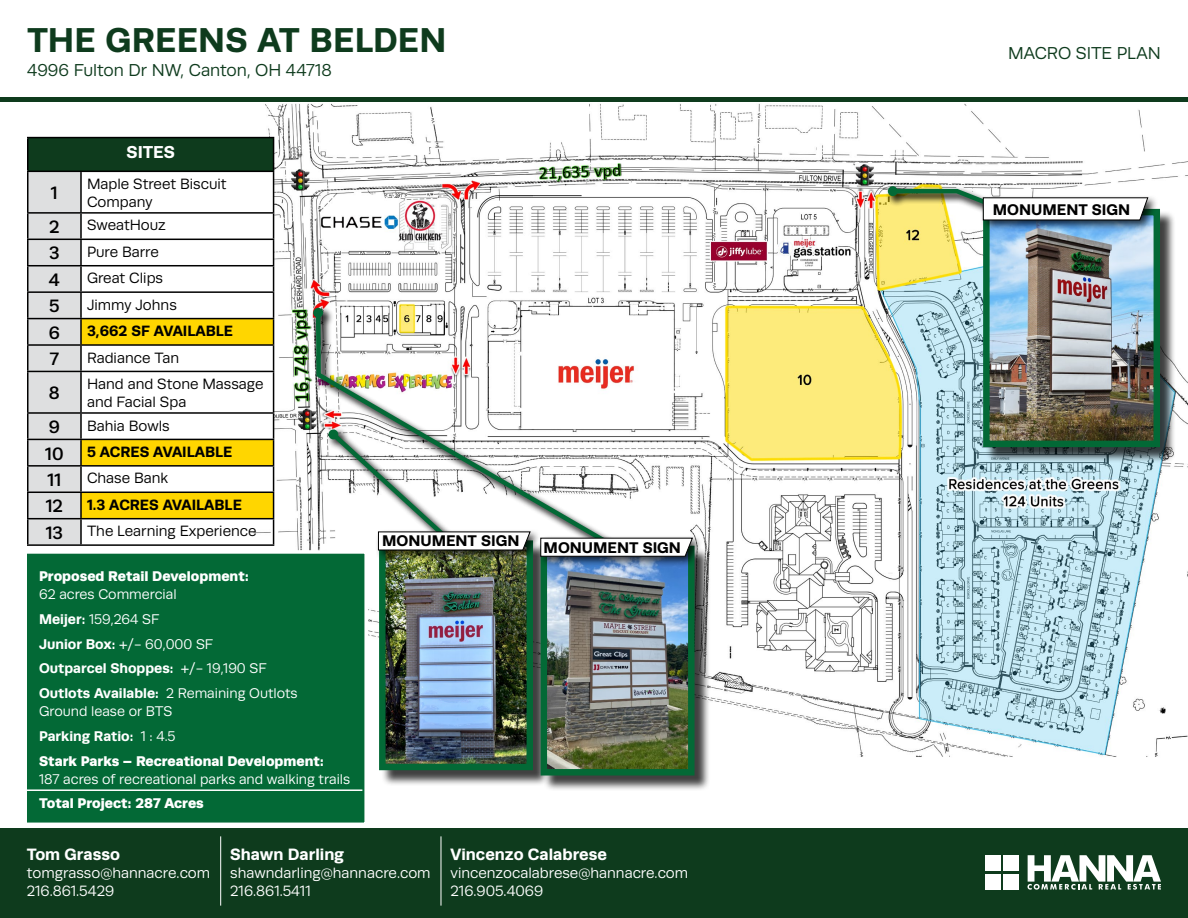
<style>
.page{position:relative;width:1188px;height:918px;background:#fff}
.page>*{position:absolute;margin:0;border:0;box-sizing:border-box;transform-origin:0 0}
.t1{font:700 34.65px "Runda";letter-spacing:.01em;color:#0e3b1d}
.t2{font:500 18px "Runda";color:#000}
.t3{font:17.4px "Runda";color:#0e3b1d}
.t4{font:700 17.4px "Runda";letter-spacing:-.005em;color:#fff}
.t5{font:700 16.5px "Runda";color:#fff}
.t6{font:700 15.45px "Runda";color:#000}
.t7{font:15px/18px "Runda";color:#000}
.t8{font:15px/18px "Runda";color:#fff}
.t9{font:700 15px "Runda";color:#000}
.t10{font:14.1px/24.8px "Runda";color:#fff}
.t11{font:900 14.1px/24.8px "Runda";color:#fff}
.s1{font-weight:700}
.s2{font-weight:400}
</style>
<div class="page">
<img style="left:248px;top:103px;width:940px;height:668px">
<div style="left:0;top:828px;width:1188px;height:90px;background:#0e3b1d"></div>
<div style="left:0;top:97px;width:1188px;height:5px;background:#0e3b1d"></div>
<svg style="left:1027px;top:855px;width:134px;height:35px"></svg>
<div style="left:985px;top:855px;width:15px;height:16px;background:#fff"></div>
<div style="left:1004px;top:855px;width:15px;height:16px;background:#fff"></div>
<div style="left:985px;top:874px;width:15px;height:16px;background:#fff"></div>
<div style="left:1004px;top:874px;width:15px;height:16px;background:#fff"></div>
<div style="left:381px;top:542px;width:168px;height:244px;background:#000;opacity:.75"></div>
<img style="left:386px;top:562px;width:140px;height:201px">
<div style="left:379px;top:540px;width:154px;height:230px;border:6px solid #036936"></div>
<div style="left:375px;top:529px;width:166px;height:33px;background:#000;opacity:.75"></div>
<div style="left:886px;top:184px;width:157px;height:49px;background:#000;opacity:.8"></div>
<div style="left:985px;top:211px;width:191px;height:252px;background:#000;opacity:.75"></div>
<img style="left:990px;top:231px;width:163px;height:209px">
<div style="left:983px;top:209px;width:177px;height:238px;border:6px solid #036936"></div>
<div style="left:980px;top:195px;width:178px;height:36px;background:#000;opacity:.75"></div>
<svg style="left:888px;top:187px;width:260px;height:39px"></svg>
<div style="left:311px;top:306px;width:312px;height:251px;background:#000;opacity:.8"></div>
<svg style="left:314px;top:308px;width:302px;height:242px"></svg>
<div style="left:313px;top:308px;width:10px;height:10px;background:#036936;border-radius:50%"></div>
<hr style="left:220px;top:836px;width:1px;height:70px;background:#fff">
<hr style="left:441px;top:836px;width:1px;height:70px;background:#fff">
<div style="left:23px;top:550px;width:345px;height:276px;background:#036936;border:4px solid #fff"></div>
<hr style="left:25px;top:789px;width:337px;height:2px;background:#fff">
<div style="left:28px;top:138px;width:246px;height:33px;background:#0e3b1d"></div>
<hr style="left:27px;top:137px;width:54px;height:1px;background:#000">
<hr style="left:27px;top:138px;width:1px;height:33px;background:#000">
<hr style="left:81px;top:137px;width:193px;height:1px;background:#000">
<hr style="left:273px;top:138px;width:1px;height:33px;background:#000">
<svg style="left:27px;top:171px;width:247px;height:373px"></svg>
<hr style="left:27px;top:544px;width:54px;height:2px;background:#000">
<hr style="left:81px;top:544px;width:193px;height:2px;background:#000">
<div style="left:543px;top:548px;width:168px;height:244px;background:#000;opacity:.75"></div>
<img style="left:548px;top:568px;width:140px;height:201px">
<div style="left:541px;top:546px;width:154px;height:230px;border:6px solid #036936"></div>
<div style="left:538px;top:535px;width:165px;height:33px;background:#000;opacity:.75"></div>
<svg style="left:540px;top:538px;width:153px;height:19px"></svg>
<div style="left:593px;top:677px;width:36px;height:8px;background:#bcccdc"></div>
<h1 class="t1" style="left:27px;top:20px;width:421px">THE GREENS AT BELDEN</h1>
<p class="t3" style="left:27px;top:60px;width:306px">4996 Fulton Dr NW, Canton, OH 44718</p>
<p class="t4" style="left:126px;top:142px;width:50px">SITES</p>
<p class="t2" style="left:51px;top:183px;width:8px">1</p>
<p class="t7" style="left:87px;top:175px;width:141px">Maple Street Biscuit<br>Company</p>
<p class="t2" style="left:49px;top:217px;width:12px">2</p>
<p class="t7" style="left:87px;top:216px;width:80px">SweatHouz</p>
<p class="t2" style="left:49px;top:243px;width:12px">3</p>
<p class="t7" style="left:87px;top:243px;width:73px">Pure Barre</p>
<p class="t2" style="left:49px;top:269px;width:13px">4</p>
<p class="t7" style="left:87px;top:269px;width:78px">Great Clips</p>
<p class="t2" style="left:49px;top:296px;width:12px">5</p>
<p class="t7" style="left:87px;top:296px;width:91px">Jimmy Johns</p>
<p class="t2" style="left:49px;top:322px;width:13px">6</p>
<p class="t9" style="left:87px;top:322px;width:148px">3,662 SF AVAILABLE</p>
<p class="t2" style="left:50px;top:349px;width:11px">7</p>
<p class="t7" style="left:87px;top:349px;width:94px">Radiance Tan</p>
<p class="t2" style="left:49px;top:383px;width:12px">8</p>
<p class="t7" style="left:87px;top:375px;width:178px">Hand and Stone Massage and Facial Spa</p>
<p class="t2" style="left:49px;top:417px;width:13px">9</p>
<p class="t7" style="left:87px;top:416px;width:84px">Bahia Bowls</p>
<p class="t2" style="left:45px;top:443px;width:20px">10</p>
<p class="t9" style="left:87px;top:443px;width:147px">5 ACRES AVAILABLE</p>
<p class="t2" style="left:48px;top:470px;width:15px">11</p>
<p class="t7" style="left:87px;top:469px;width:83px">Chase Bank</p>
<p class="t2" style="left:46px;top:496px;width:19px">12</p>
<p class="t9" style="left:87px;top:496px;width:156px">1.3 ACRES AVAILABLE</p>
<p class="t2" style="left:46px;top:522px;width:19px">13</p>
<p class="t7" style="left:87px;top:522px;width:171px">The Learning Experience</p>
<p class="t11" style="left:39px;top:564px;width:211px">Proposed Retail Development:</p>
<p class="t10" style="left:39px;top:582px;width:260px">62 acres Commercial<br><span class="s1">Meijer:</span> 159,264 SF<br><span class="s1">Junior Box:</span> +/- 60,000 SF<br><span class="s1">Outparcel Shoppes:</span> +/- 19,190 SF<br><span class="s1">Outlots Available:</span> 2 Remaining Outlots</p>
<p class="t11" style="left:39px;top:699px;width:287px"><span class="s2">Ground lease or BTS<br></span><span class="s1">Parking Ratio:</span> <span class="s2">1 : 4.5<br></span>Stark Parks – Recreational Development:</p>
<p class="t10" style="left:39px;top:766px;width:313px">187 acres of recreational parks and walking trails</p>
<p class="t11" style="left:39px;top:791px;width:166px">Total Project: 287 Acres</p>
<p class="t6" style="left:382px;top:532px;width:139px">MONUMENT SIGN</p>
<p class="t6" style="left:544px;top:539px;width:139px">MONUMENT SIGN</p>
<p class="t5" style="left:27px;top:844px;width:95px">Tom Grasso</p>
<p class="t8" style="left:27px;top:864px;width:185px">tomgrasso@hannacre.com<br>216.861.5429</p>
<p class="t5" style="left:230px;top:844px;width:116px">Shawn Darling</p>
<p class="t8" style="left:230px;top:864px;width:202px">shawndarling@hannacre.com<br>216.861.5411</p>
<p class="t5" style="left:451px;top:844px;width:158px">Vincenzo Calabrese</p>
<p class="t8" style="left:451px;top:864px;width:239px">vincenzocalabrese@hannacre.com<br>216.905.4069</p>
<p class="t3" style="left:1008px;top:43px;width:154px">MACRO SITE PLAN</p>
<p class="t6" style="left:993px;top:200px;width:139px">MONUMENT SIGN</p>
</div>
